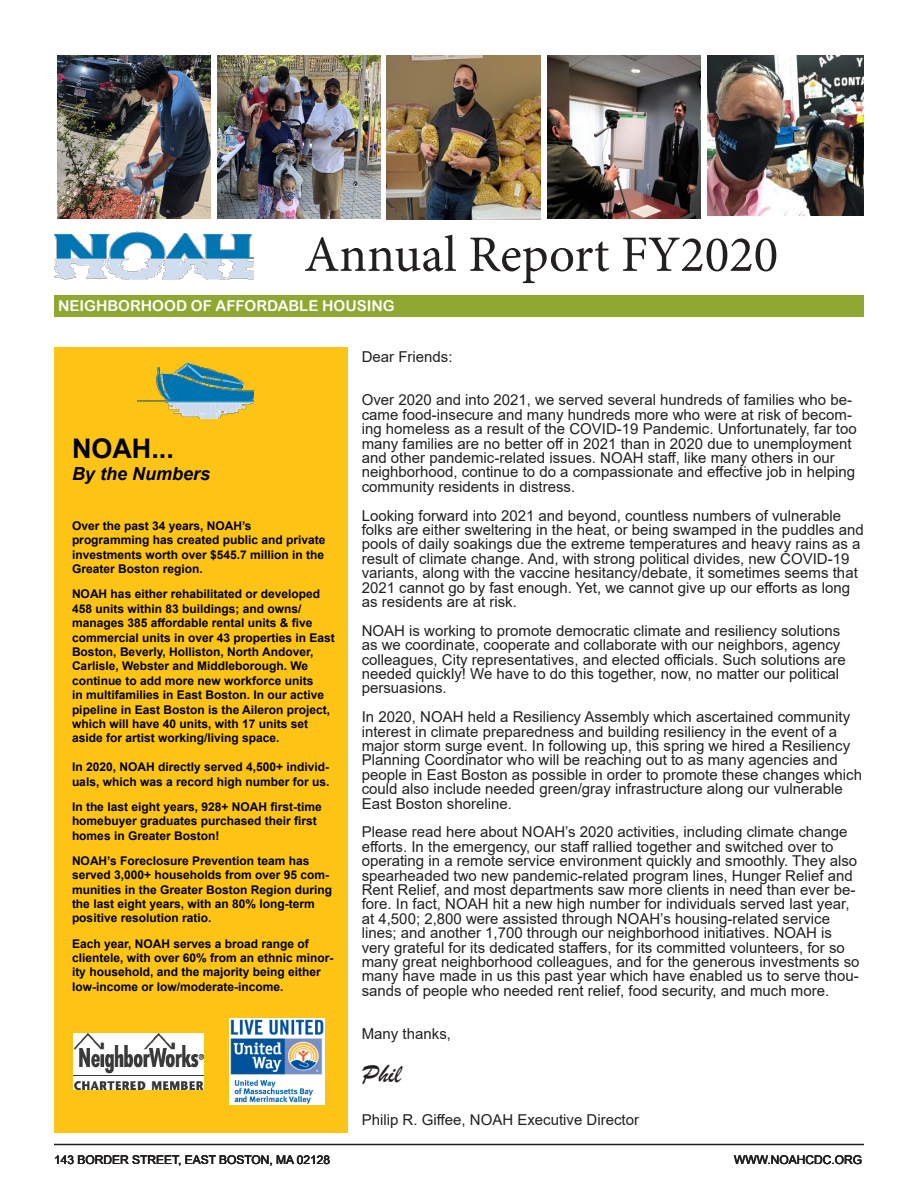
<style>
.page{position:relative;width:918px;height:1188px;background:#fff}
.page>*{position:absolute;margin:0;border:0;box-sizing:border-box;transform-origin:0 0}
.t1{font:51px "Minion Pro";color:#231f20}
.t2{font:700 27px "Arial";color:#000}
.t3{font:27px "Brush Script";color:#231f20}
.t4{font:italic 700 18px "Arial";color:#000}
.t5{font:15px/14.4px "Arial";color:#231f20}
.t6{font:15px "Arial Rounded MT Bold";color:#fff}
.t7{font:700 12px/14.4px "Arial";color:#000}
.t8{font:12px "Arial";color:#231f20}
</style>
<div class="page">
<hr style="left:54px;top:1144px;width:810px;height:1px;background:#231f20">
<img style="left:54px;top:231px;width:200px;height:49px">
<div style="left:54px;top:295px;width:810px;height:22px;background:#8fa832"></div>
<div style="left:54px;top:347px;width:293px;height:785px;background:#fec415"></div>
<img style="left:74px;top:1033px;width:130px;height:56px">
<img style="left:230px;top:1019px;width:95px;height:86px">
<img style="left:138px;top:363px;width:116px;height:56px">
<img style="left:707px;top:56px;width:157px;height:160px">
<img style="left:547px;top:56px;width:153px;height:162px">
<img style="left:387px;top:56px;width:153px;height:163px">
<img style="left:57px;top:56px;width:154px;height:162px">
<img style="left:218px;top:56px;width:162px;height:162px">
<p class="t1" style="left:304px;top:220px;width:476px">Annual Report FY2020</p>
<p class="t6" style="left:58px;top:297px;width:338px">NEIGHBORHOOD OF AFFORDABLE HOUSING</p>
<p class="t2" style="left:72px;top:430px;width:104px">NOAH...</p>
<p class="t4" style="left:72px;top:461px;width:140px">By the Numbers</p>
<p class="t7" style="left:72px;top:519px;width:255px">Over the past 34 years, NOAH’s programming has created public and private investments worth over $545.7 million in the Greater Boston region.</p>
<p class="t7" style="left:72px;top:587px;width:264px">NOAH has either rehabilitated or developed 458 units within 83 buildings; and owns/ manages 385 affordable rental units &amp; five commercial units in over 43 properties in East Boston, Beverly, Holliston, North Andover, Carlisle, Webster and Middleborough. We continue to add more new workforce units<br>in multifamilies in East Boston. In our active pipeline in East Boston is the Aileron project, which will have 40 units, with 17 units set aside for artist working/living space.</p>
<p class="t7" style="left:72px;top:760px;width:259px">In 2020, NOAH directly served 4,500+ individ&shy;uals, which was a record high number for us.</p>
<p class="t7" style="left:72px;top:800px;width:251px">In the last eight years, 928+ NOAH first-time homebuyer graduates purchased their first homes in Greater Boston!</p>
<p class="t7" style="left:72px;top:854px;width:262px">NOAH’s Foreclosure Prevention team has served 3,000+ households from over 95 com&shy;munities in the Greater Boston Region during the last eight years, with an 80% long-term positive resolution ratio.</p>
<p class="t7" style="left:72px;top:936px;width:263px">Each year, NOAH serves a broad range of clientele, with over 60% from an ethnic minor&shy;ity household, and the majority being either low-income or low/moderate-income.</p>
<p class="t5" style="left:362px;top:350px;width:92px">Dear Friends:</p>
<p class="t5" style="left:362px;top:393px;width:496px">Over 2020 and into 2021, we served several hundreds of families who be&shy;came food-insecure and many hundreds more who were at risk of becom&shy;ing homeless as a result of the COVID-19 Pandemic. Unfortunately, far too many families are no better off in 2021 than in 2020 due to unemployment and other pandemic-related issues. NOAH staff, like many others in our neighborhood, continue to do a compassionate and effective job in helping community residents in distress.</p>
<p class="t5" style="left:362px;top:508px;width:503px">Looking forward into 2021 and beyond, countless numbers of vulnerable folks are either sweltering in the heat, or being swamped in the puddles and pools of daily soakings due the extreme temperatures and heavy rains as a result of climate change. And, with strong political divides, new COVID-19 variants, along with the vaccine hesitancy/debate, it sometimes seems that 2021 cannot go by fast enough. Yet, we cannot give up our efforts as long as residents are at risk.</p>
<p class="t5" style="left:362px;top:623px;width:486px">NOAH is working to promote democratic climate and resiliency solutions as we coordinate, cooperate and collaborate with our neighbors, agency colleagues, City representatives, and elected officials. Such solutions are needed quickly! We have to do this together, now, no matter our political persuasions.</p>
<p class="t5" style="left:362px;top:710px;width:502px">In 2020, NOAH held a Resiliency Assembly which ascertained community interest in climate preparedness and building resiliency in the event of a major storm surge event. In following up, this spring we hired a Resiliency Planning Coordinator who will be reaching out to as many agencies and people in East Boston as possible in order to promote these changes which could also include needed green/gray infrastructure along our vulnerable East Boston shoreline.</p>
<p class="t5" style="left:362px;top:825px;width:499px">Please read here about NOAH’s 2020 activities, including climate change efforts. In the emergency, our staff rallied together and switched over to operating in a remote service environment quickly and smoothly. They also spearheaded two new pandemic-related program lines, Hunger Relief and Rent Relief, and most departments saw more clients in need than ever be&shy;fore. In fact, NOAH hit a new high number for individuals served last year, at 4,500; 2,800 were assisted through NOAH’s housing-related service lines; and another 1,700 through our neighborhood initiatives. NOAH is very grateful for its dedicated staffers, for its committed volunteers, for so many great neighborhood colleagues, and for the generous investments so many have made in us this past year which have enabled us to serve thou&shy;sands of people who needed rent relief, food security, and much more.</p>
<p class="t5" style="left:362px;top:1026px;width:91px">Many thanks,</p>
<p class="t3" style="left:362px;top:1057px;width:41px">Phil</p>
<p class="t5" style="left:362px;top:1113px;width:279px">Philip R. Giffee, NOAH Executive Director</p>
<p class="t8" style="left:54px;top:1151px;width:278px">143 BORDER STREET, EAST BOSTON, MA 02128</p>
<p class="t8" style="left:734px;top:1151px;width:129px">WWW.NOAHCDC.ORG</p>
</div>
